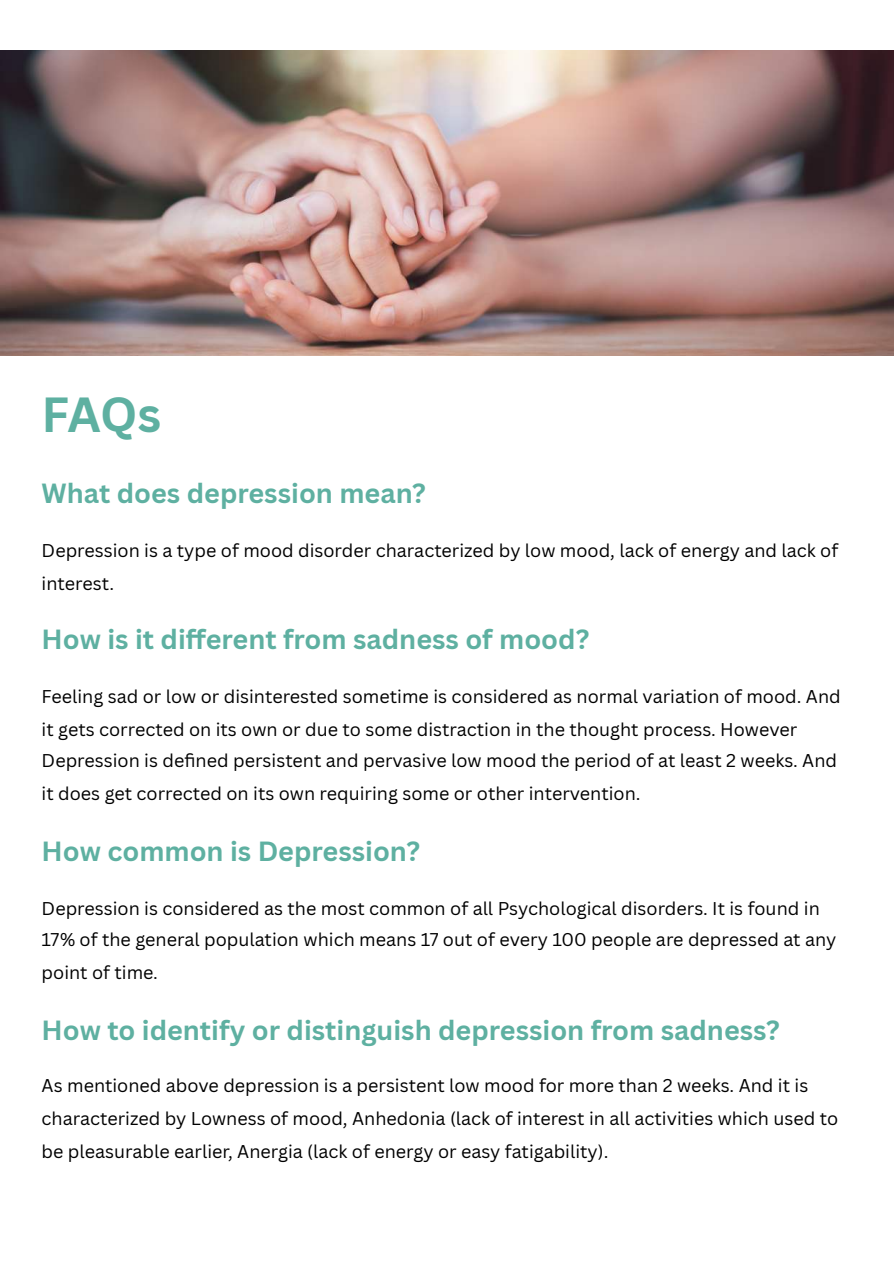
<style>
.page{position:relative;width:894px;height:1263px;background:#fff}
.page>*{position:absolute;margin:0;border:0;box-sizing:border-box;transform-origin:0 0}
.t1{font:700 48px "Canva Sans";color:#5eb0a1}
.t2{font:700 27px "Canva Sans";color:#5eb0a1}
.t3{font:18px/32.7px "Canva Sans";color:#000}
</style>
<div class="page">
<img style="left:0;top:51px;width:893px;height:305px">
<h1 class="t1" style="left:42px;top:386px;width:121px">FAQs</h1>
<h2 class="t2" style="left:42px;top:477px;width:385px">What does depression mean?</h2>
<p class="t3" style="left:42px;top:534px;width:798px">Depression is a type of mood disorder characterized by low mood, lack of energy and lack of interest.</p>
<h2 class="t2" style="left:42px;top:623px;width:549px">How is it different from sadness of mood?</h2>
<p class="t3" style="left:42px;top:681px;width:800px;line-height:32.2px">Feeling sad or low or disinterested sometime is considered as normal variation of mood. And it gets corrected on its own or due to some distraction in the thought process. However Depression is defi ned persistent and pervasive low mood the period of at least 2 weeks. And it does get corrected on its own requiring some or other intervention.</p>
<h2 class="t2" style="left:42px;top:835px;width:380px">How common is Depression?</h2>
<p class="t3" style="left:42px;top:892px;width:796px;line-height:32.1px">Depression is considered as the most common of all Psychological disorders. It is found in<br>17% of the general population which means 17 out of every 100 people are depressed at any point of time.</p>
<h2 class="t2" style="left:42px;top:1014px;width:739px">How to identify or distinguish depression from sadness?</h2>
<p class="t3" style="left:42px;top:1070px;width:797px">As mentioned above depression is a persistent low mood for more than 2 weeks. And it is characterized by Lowness of mood, Anhedonia (lack of interest in all activities which used to be pleasurable earlier, Anergia (lack of energy or easy fatigability).</p>
</div>
